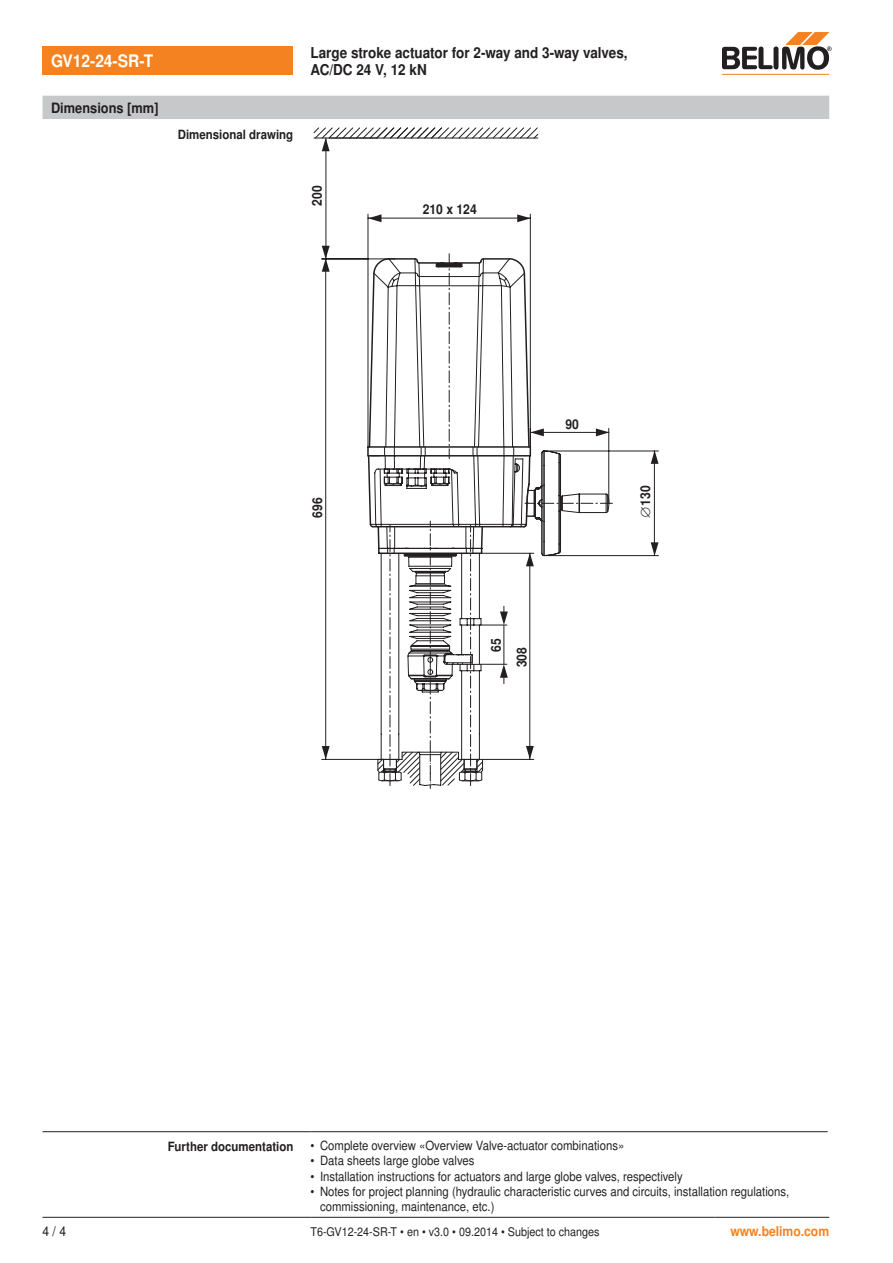
<style>
.page{position:relative;width:893px;height:1263px;background:#fff}
.page>*{position:absolute;margin:0;border:0;box-sizing:border-box;transform-origin:0 0}
.Überschrift_2_invers{font:700 17.25px "Nimbus Sans BEL";color:#fff;scale:.9 1}
.Überschrift_2{font:700 15px/16.5px "Nimbus Sans BEL";color:#231f20;scale:.9 1}
.Überschrift_Kapitel{font:700 14.25px "Nimbus Sans BEL";color:#231f20;scale:.9 1}
.t1{font:700 13.5px/25.7px "Nimbus Sans BEL";color:#231f20;scale:.9 1}
.www_rechts{font:700 13.5px "Nimbus Sans BEL";color:#f58220;scale:.9 1}
.t2{font:700 13.5px "Nimbus Sans BEL";color:#231f20}
.Zahl_Seite_links{font:13.5px "Nimbus Sans BEL";color:#231f20;scale:.9 1}
.Aufzählung_8_5__2_25{font:12.75px/15.3px "Nimbus Sans BEL";color:#231f20;scale:.89 1}
.Marginalien{font:700 12.75px "Nimbus Sans BEL";color:#231f20;scale:.9 1}
.Lauftext_8{font:12px "Nimbus Sans BEL";color:#231f20;scale:.9 1}
</style>
<div class="page">
<div style="left:43px;top:47px;width:250px;height:28px;background:#f58220"></div>
<hr style="left:723px;top:74px;width:106px;height:1px;background:#f58220">
<svg style="left:723px;top:32px;width:109px;height:38px"></svg>
<hr style="left:43px;top:1217px;width:267px;height:1px;background:#231f20">
<hr style="left:310px;top:1217px;width:404px;height:1px;background:#231f20">
<hr style="left:714px;top:1217px;width:115px;height:1px;background:#231f20">
<hr style="left:43px;top:1131px;width:267px;height:1px;background:#231f20">
<hr style="left:310px;top:1131px;width:518px;height:1px;background:#231f20">
<div style="left:43px;top:96px;width:786px;height:23px;background:#c7c8ca"></div>
<hr style="left:326px;top:138px;width:1px;height:121px;background:#231f20">
<hr style="left:325px;top:259px;width:1px;height:500px;background:#231f20">
<hr style="left:322px;top:259px;width:73px;height:1px;background:#231f20">
<hr style="left:322px;top:759px;width:62px;height:1px;background:#231f20">
<hr style="left:654px;top:451px;width:1px;height:105px;background:#231f20">
<hr style="left:546px;top:451px;width:112px;height:1px;background:#231f20">
<hr style="left:545px;top:555px;width:113px;height:1px;background:#231f20">
<hr style="left:368px;top:218px;width:162px;height:1px;background:#231f20">
<hr style="left:530px;top:214px;width:1px;height:232px;background:#231f20">
<hr style="left:368px;top:214px;width:1px;height:232px;background:#231f20">
<svg style="left:313px;top:128px;width:226px;height:23px"></svg>
<svg style="left:322px;top:746px;width:8px;height:13px"></svg>
<svg style="left:322px;top:246px;width:8px;height:26px"></svg>
<svg style="left:651px;top:450px;width:7px;height:14px"></svg>
<svg style="left:651px;top:542px;width:7px;height:14px"></svg>
<svg style="left:517px;top:214px;width:14px;height:8px"></svg>
<svg style="left:368px;top:214px;width:13px;height:8px"></svg>
<svg style="left:367px;top:254px;width:245px;height:534px"></svg>
<hr style="left:436px;top:264px;width:26px;height:3px;background:#231f20">
<p class="Überschrift_2_invers" style="left:51px;top:51px;width:115px">GV12-24-SR-T</p>
<p class="Überschrift_2" style="left:310px;top:45px;width:354px">Large stroke actuator for 2-way and 3-way valves,<br>AC/DC 24 V, 12 kN</p>
<p class="Überschrift_Kapitel" style="left:51px;top:99px;width:121px">Dimensions [mm]</p>
<p class="Marginalien" style="left:178px;top:127px;width:130px">Dimensional drawing</p>
<p class="t1" style="left:305px;top:206px;width:24px;rotate:-90deg">200</p>
<p class="t1" style="left:305px;top:518px;width:24px;rotate:-90deg">696</p>
<p class="t1" style="left:423px;top:197px;width:62px">210 x 124</p>
<p class="t1" style="left:565px;top:412px;width:17px">90</p>
<p class="t1" style="left:484px;top:667px;width:33px;text-indent:15px;rotate:-90deg">65<br>308</p>
<p class="t2" style="left:637px;top:519px;width:35px;rotate:-90deg">∅130</p>
<p class="Marginalien" style="left:168px;top:1138px;width:141px">Further documentation</p>
<p class="Aufzählung_8_5__2_25" style="left:310px;top:1138px;width:354px">• Complete overview «Overview Valve-actuator combinations»</p>
<p class="Aufzählung_8_5__2_25" style="left:310px;top:1153px;width:186px">• Data sheets large globe valves</p>
<p class="Aufzählung_8_5__2_25" style="left:310px;top:1169px;width:420px">• Installation instructions for actuators and large globe valves, respectively</p>
<p class="Aufzählung_8_5__2_25" style="left:320px;top:1184px;width:529px;text-indent:-10px">• Notes for project planning (hydraulic characteristic curves and circuits, installation regulations, commissioning, maintenance, etc.)</p>
<p class="Zahl_Seite_links" style="left:43px;top:1223px;width:28px">4 / 4</p>
<p class="Lauftext_8" style="left:310px;top:1224px;width:323px">T6-GV12-24-SR-T • en • v3.0 • 09.2014 • Subject to changes</p>
<p class="www_rechts" style="left:730px;top:1223px;width:111px">www.belimo.com</p>
</div>
